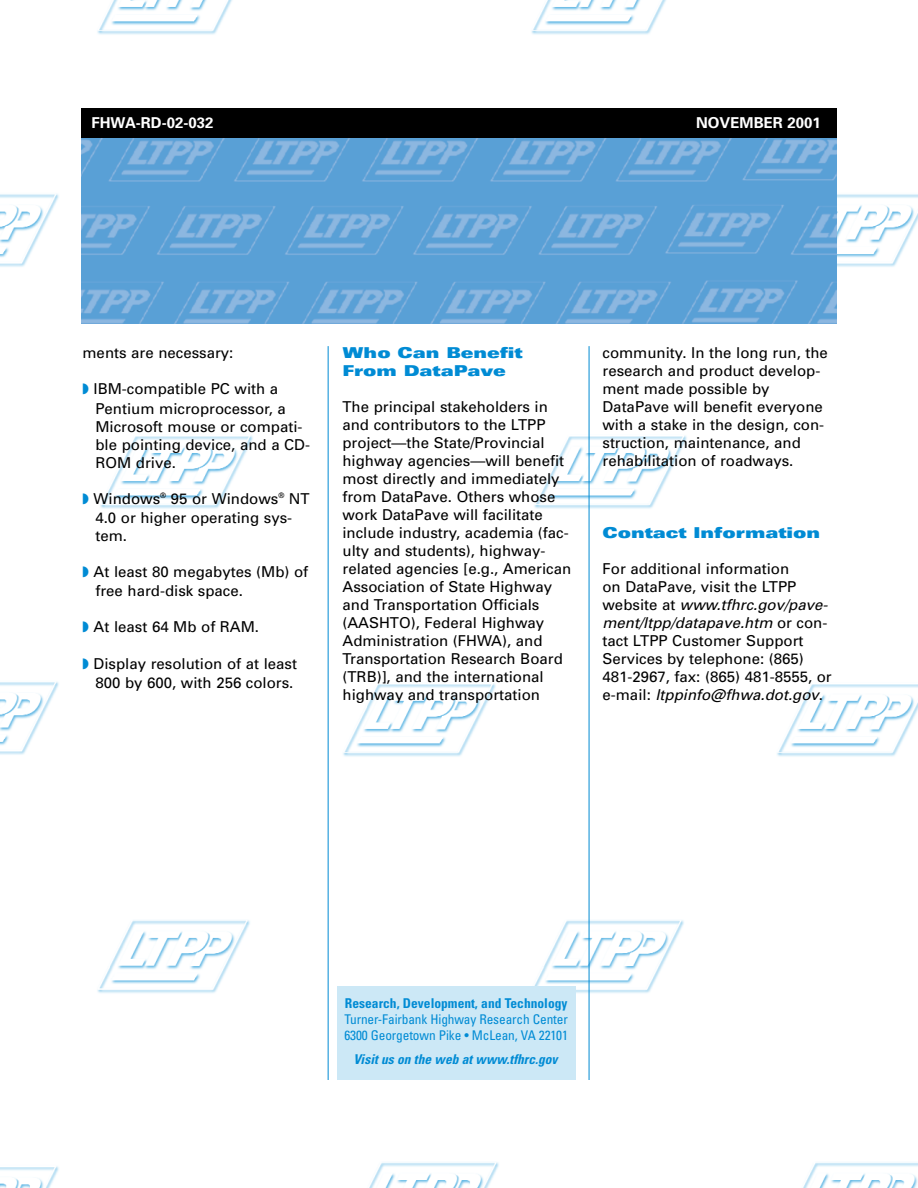
<style>
.page{position:relative;width:918px;height:1188px;background:#fff}
.page>*{position:absolute;margin:0;border:0;box-sizing:border-box;transform-origin:0 0}
.t1{font:15px/18px "Univers";color:#000}
.t2{font:900 expanded 15px/18px "Univers";color:#008bd4}
.t3{font:700 15px "Univers";color:#fff}
.t4{font:700 condensed 13.5px "Univers";color:#008bd4}
.t5{font:italic 700 condensed 13.5px "Univers";color:#008bd4}
.t6{font:condensed 13.35px/16.2px "Univers";letter-spacing:-.01em;color:#008bd4}
.s1{color:#008bd4}
.s2{font-style:italic}
</style>
<div class="page">
<img style="left:0;top:0;width:918px;height:1187px">
<img style="left:81px;top:137px;width:756px;height:187px">
<div style="left:81px;top:108px;width:756px;height:29px;background:#000"></div>
<hr style="left:328px;top:346px;width:1px;height:734px;background:#008bd4">
<hr style="left:589px;top:346px;width:1px;height:734px;background:#008bd4">
<div style="left:337px;top:987px;width:238px;height:93px;background:#cce8f6"></div>
<p class="t3" style="left:91px;top:118px;width:123px">FHWA-RD-02-032</p>
<p class="t3" style="left:696px;top:118px;width:126px">NOVEMBER 2001</p>
<p class="t1" style="left:82px;top:345px;width:152px">ments are necessary:</p>
<p class="t1" style="left:95px;top:381px;width:216px;text-indent:-13px"><span class="s1">◗</span> IBM-compatible PC with a<br>Pentium microprocessor, a<br>Microsoft mouse or compati&shy;ble pointing device, and a CD-<br>ROM drive.</p>
<p class="t1" style="left:95px;top:490px;width:216px;line-height:18.6px;text-indent:-13px"><span class="s1">◗</span> Windows<sup>®</sup> 95 or Windows<sup>®</sup> NT<br>4.0 or higher operating sys&shy;tem.</p>
<p class="t1" style="left:95px;top:563px;width:214px;line-height:19.2px;text-indent:-13px"><span class="s1">◗</span> At least 80 megabytes (Mb) of free hard-disk space.</p>
<p class="t1" style="left:82px;top:619px;width:178px"><span class="s1">◗</span> At least 64 Mb of RAM.</p>
<p class="t1" style="left:82px;top:656px;width:216px;line-height:19.2px;text-align:right"><span class="s1">◗</span> Display resolution of at least<br>800 by 600, with 256 colors.</p>
<p class="t2" style="left:342px;top:345px;width:182px">Who Can Benefit<br>From DataPave</p>
<p class="t1" style="left:342px;top:399px;width:230px">The principal stakeholders in and contributors to the LTPP project—the State/Provincial highway agencies—will benefit most directly and immediately from DataPave. Others whose work DataPave will facilitate include industry, academia (fac&shy;ulty and students), highway&shy;related agencies [e.g., American<br>Association of State Highway and Transportation Officials (AASHTO), Federal Highway<br>Administration (FHWA), and<br>Transportation Research Board (TRB)], and the international highway and transportation</p>
<p class="t1" style="left:603px;top:345px;width:227px">community. In the long run, the research and product develop&shy;ment made possible by<br>DataPave will benefit everyone with a stake in the design, con&shy;struction, maintenance, and rehabilitation of roadways.</p>
<p class="t2" style="left:603px;top:525px;width:219px">Contact Information</p>
<p class="t1" style="left:602px;top:561px;width:231px">For additional information<br>on DataPave, visit the LTPP<br>w e b s i t e a t <span class="s2">www.tfhrc.gov/pave&shy;ment/ltpp/datapave.htm</span> o r c o n - tact LTPP Customer Support<br>Services by telephone: (865)<br>481-2967, fax: (865) 481-8555, or e - m a i l : <span class="s2">ltppinfo@fhwa.dot.gov</span>.</p>
<p class="t4" style="left:345px;top:998px;width:224px">Research, Development, and Technology</p>
<p class="t6" style="left:344px;top:1012px;width:225px">Turner-Fairbank Highway Research Center<br>6300 Georgetown Pike • McLean, VA 22101</p>
<p class="t5" style="left:353px;top:1054px;width:208px">Visitus on the web atwww.tfhrc.gov</p>
</div>
